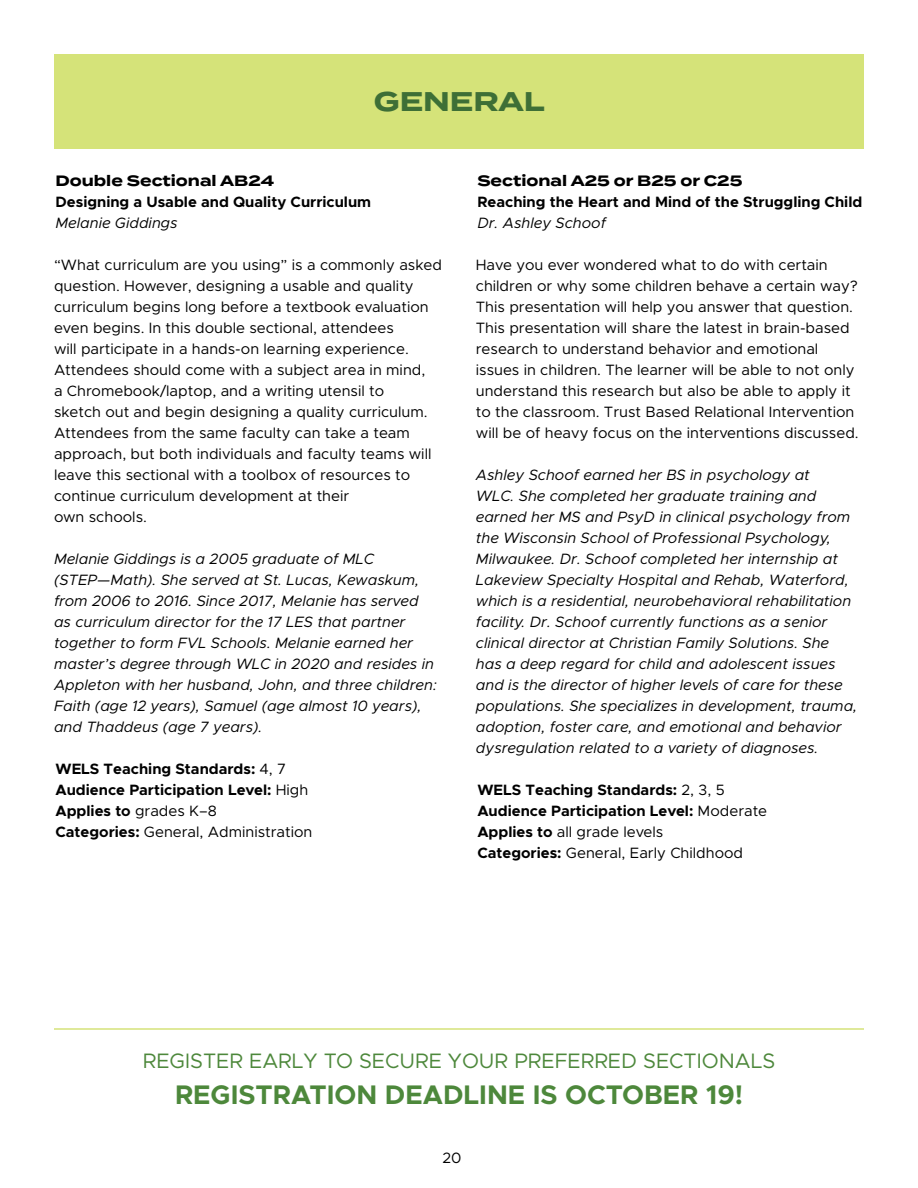
<style>
.page{position:relative;width:918px;height:1188px;background:#fff}
.page>*{position:absolute;margin:0;border:0;box-sizing:border-box;transform-origin:0 0}
.t1{font:700 27px "Metropolis";color:#4d883b}
.t2{font:700 27px "Termina";color:#3e6f36}
.t3{font:21px "Metropolis";color:#4d883b}
.t4{font:italic 15px/21px "Metropolis";color:#000}
.t5{font:15px/21px "Metropolis";color:#000}
.t6{font:700 15px/21px "Metropolis";color:#000}
.t7{font:700 15px "Termina";color:#000}
.s1{font-weight:400}
</style>
<div class="page">
<div style="left:54px;top:54px;width:810px;height:94px;background:#d5e379"></div>
<hr style="left:54px;top:1028px;width:810px;height:2px;background:#d5e379">
<h1 class="t2" style="left:374px;top:82px;width:172px">GENERAL</h1>
<p class="t7" style="left:56px;top:170px;width:220px">Double Sectional AB24</p>
<p class="t6" style="left:56px;top:191px;width:317px">Designing a Usable and Quality Curriculum</p>
<p class="t4" style="left:56px;top:212px;width:124px">Melanie Giddings</p>
<p class="t5" style="left:54px;top:254px;width:390px">“What curriculum are you using” is a commonly asked question. However, designing a usable and quality curriculum begins long before a textbook evaluation even begins. In this double sectional, attendees<br>will participate in a hands-on learning experience.<br>Attendees should come with a subject area in mind,<br>a Chromebook/laptop, and a writing utensil to<br>sketch out and begin designing a quality curriculum.<br>Attendees from the same faculty can take a team approach, but both individuals and faculty teams will leave this sectional with a toolbox of resources to continue curriculum development at their<br>own schools.</p>
<p class="t4" style="left:54px;top:548px;width:384px">Melanie Giddings is a 2005 graduate of MLC (STEP—Math). She served at St. Lucas, Kewaskum, from 2006 to 2016. Since 2017, Melanie has served as curriculum director for the 17 LES that partner together to form FVL Schools. Melanie earned her master’s degree through WLC in 2020 and resides in Appleton with her husband, John, and three children:<br>Faith (age 12 years), Samuel (age almost 10 years), and Thaddeus (age 7 years).</p>
<p class="t6" style="left:56px;top:758px;width:259px">WELS Teaching Standards: <span class="s1">4, 7<br></span>Audience Participation Level: <span class="s1">High<br></span>Applies to <span class="s1">grades K–8<br></span>Categories: <span class="s1">General, Administration</span></p>
<p class="t7" style="left:477px;top:170px;width:267px">Sectional A25 or B25 or C25</p>
<p class="t6" style="left:477px;top:191px;width:387px">Reaching the Heart and Mind of the Struggling Child</p>
<p class="t4" style="left:477px;top:212px;width:130px">Dr. Ashley Schoof</p>
<p class="t5" style="left:476px;top:254px;width:384px">Have you ever wondered what to do with certain children or why some children behave a certain way?<br>This presentation will help you answer that question.<br>This presentation will share the latest in brain-based research to understand behavior and emotional issues in children. The learner will be able to not only understand this research but also be able to apply it to the classroom. Trust Based Relational Intervention will be of heavy focus on the interventions discussed.</p>
<p class="t4" style="left:476px;top:464px;width:383px">Ashley Schoof earned her BS in psychology at<br>WLC. She completed her graduate training and earned her MS and PsyD in clinical psychology from the Wisconsin School of Professional Psychology, Milwaukee. Dr. Schoof completed her internship at Lakeview Specialty Hospital and Rehab, Waterford, which is a residential, neurobehavioral rehabilitation facility. Dr. Schoof currently functions as a senior clinical director at Christian Family Solutions. She has a deep regard for child and adolescent issues and is the director of higher levels of care for these populations. She specializes in development, trauma, adoption, foster care, and emotional and behavior dysregulation related to a variety of diagnoses.</p>
<p class="t6" style="left:477px;top:779px;width:291px">WELS Teaching Standards: <span class="s1">2, 3, 5<br></span>Audience Participation Level: <span class="s1">Moderate </span>Applies to <span class="s1">all grade levels<br></span>Categories: <span class="s1">General, Early Childhood</span></p>
<h2 class="t3" style="left:143px;top:1048px;width:634px">REGISTER EARLY TO SECURE YOUR PREFERRED SECTIONALS</h2>
<h1 class="t1" style="left:175px;top:1078px;width:569px">REGISTRATION DEADLINE IS OCTOBER 19!</h1>
<p class="t5" style="left:442px;top:1147px;width:21px">20</p>
</div>
